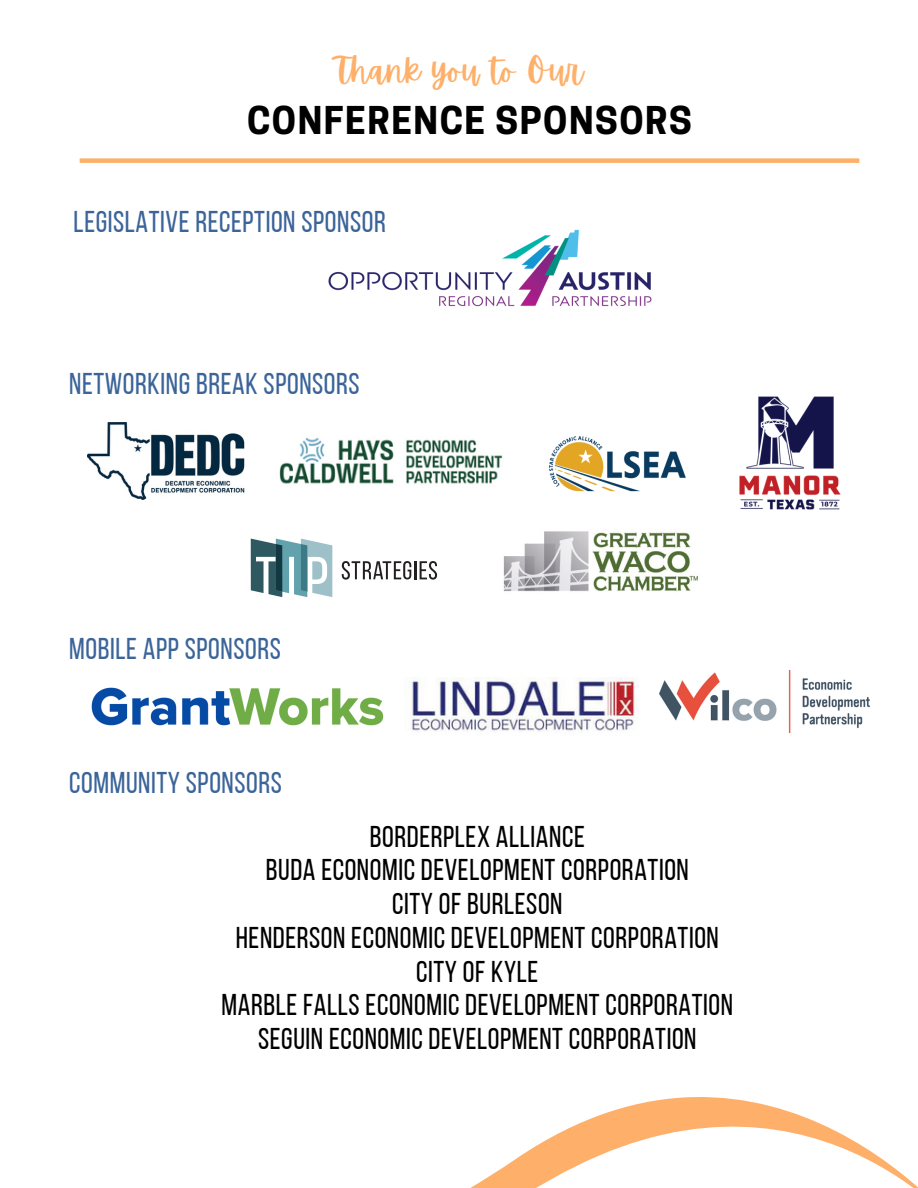
<style>
.page{position:relative;width:918px;height:1188px;background:#fff}
.page>*{position:absolute;margin:0;border:0;box-sizing:border-box;transform-origin:0 0}
.t1{font:700 36px "Cooper Hewitt";letter-spacing:.045em;color:#000}
.t2{font:33px "Apricots";letter-spacing:.02em;color:#feb06a}
.t3{font:30px "Bebas Neue";letter-spacing:.02em;color:#000}
.t4{font:30px "Bebas Neue";letter-spacing:.02em;color:#3b6499}
</style>
<div class="page">
<div style="left:80px;top:158px;width:779px;height:5px;background:#feb06a"></div>
<img style="left:87px;top:423px;width:158px;height:76px">
<img style="left:739px;top:397px;width:102px;height:112px">
<svg style="left:251px;top:539px;width:81px;height:58px"></svg>
<svg style="left:342px;top:561px;width:69px;height:19px"></svg>
<hr style="left:414px;top:561px;width:3px;height:18px;background:#231f20">
<svg style="left:420px;top:561px;width:17px;height:19px"></svg>
<img style="left:406px;top:677px;width:233px;height:54px">
<img style="left:92px;top:687px;width:291px;height:38px">
<img style="left:328px;top:229px;width:324px;height:78px">
<img style="left:549px;top:436px;width:137px;height:56px">
<img style="left:660px;top:670px;width:209px;height:62px">
<img style="left:503px;top:531px;width:195px;height:61px">
<img style="left:280px;top:437px;width:222px;height:47px">
<svg style="left:470px;top:1097px;width:448px;height:91px"></svg>
<p class="t2" style="left:335px;top:51px;width:249px">Thank you to Our</p>
<h2 class="t1" style="left:247px;top:107px;width:446px">CONFERENCE SPONSORS</h2>
<h1 class="t4" style="left:74px;top:210px;width:314px">LEGISLATIVE RECEPTION SPONSOR</h1>
<p class="t4" style="left:69px;top:372px;width:292px">NETWORKING BREAK SPONSORS</p>
<p class="t4" style="left:69px;top:637px;width:213px">MOBILE APP SPONSORS</p>
<p class="t4" style="left:69px;top:770px;width:214px">COMMUNITY SPONSORS</p>
<p class="t3" style="left:370px;top:824px;width:216px">BORDERPLEX ALLIANCE</p>
<p class="t3" style="left:266px;top:858px;width:425px">BUDA ECONOMIC DEVELOPMENT CORPORATION</p>
<p class="t3" style="left:392px;top:892px;width:172px">CITY OF BURLESON</p>
<p class="t3" style="left:236px;top:925px;width:485px">HENDERSON ECONOMIC DEVELOPMENT CORPORATION</p>
<p class="t3" style="left:416px;top:959px;width:124px">CITY OF KYLE</p>
<p class="t3" style="left:222px;top:993px;width:513px">MARBLE FALLS ECONOMIC DEVELOPMENT CORPORATION</p>
<p class="t3" style="left:258px;top:1027px;width:440px">SEGUIN ECONOMIC DEVELOPMENT CORPORATION</p>
</div>
